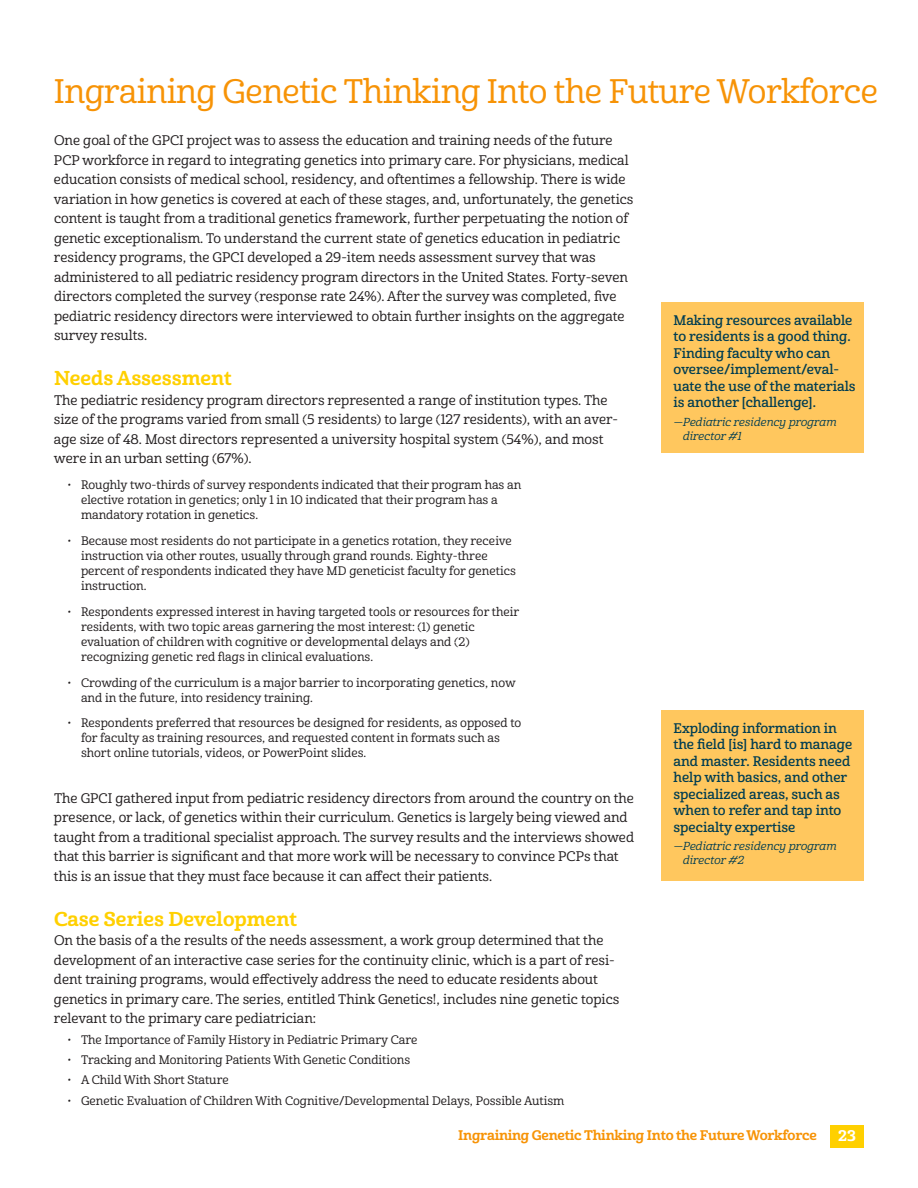
<style>
.page{position:relative;width:918px;height:1188px;background:#fff}
.page>*{position:absolute;margin:0;border:0;box-sizing:border-box;transform-origin:0 0}
.t1{font:33px "Cabrito Nor Med";letter-spacing:-.015em;color:#f79306}
.t2{font:19.5px "Cabrito Nor Bol";color:#ffd000}
.t3{font:15px "Cabrito Nor Bol";color:#fff}
.t4{font:13.5px/19.5px "Cabrito Nor Med";color:#231f20}
.t5{font:13.5px/16.5px "Cabrito Nor Dem";color:#003d51}
.t6{font:13.5px "Cabrito Nor Bol";letter-spacing:-.015em;color:#f79306}
.t7{font:12px/15px "Cabrito Nor Med";color:#231f20}
.t8{font:11.25px/13.5px "Cabrito Nor Med It";color:#003d51}
</style>
<div class="page">
<div style="left:830px;top:1125px;width:34px;height:23px;background:#ffd000"></div>
<div style="left:662px;top:303px;width:202px;height:150px;background:#ffc75e"></div>
<div style="left:662px;top:710px;width:202px;height:171px;background:#ffc75e"></div>
<h1 class="t1" style="left:54px;top:79px;width:826px">Ingraining Genetic Thinking Into the Future Workforce</h1>
<p class="t4" style="left:54px;top:132px;width:581px">One goal of the GPCI project was to assess the education and training needs of the future PCP workforce in regard to integrating genetics into primary care. For physicians, medical education consists of medical school, residency, and oftentimes a fellowship. There is wide variation in how genetics is covered at each of these stages, and, unfortunately, the genetics content is taught from a traditional genetics framework, further perpetuating the notion of genetic exceptionalism. To understand the current state of genetics education in pediatric residency programs, the GPCI developed a 29-item needs assessment survey that was administered to all pediatric residency program directors in the United States. Forty-seven directors completed the survey (response rate 24%). After the survey was completed, five pediatric residency directors were interviewed to obtain further insights on the aggregate survey results.</p>
<h2 class="t2" style="left:54px;top:371px;width:179px">Needs Assessment</h2>
<p class="t4" style="left:54px;top:392px;width:566px">The pediatric residency program directors represented a range of institution types. The size of the programs varied from small (5 residents) to large (127 residents), with an aver&shy;age size of 48. Most directors represented a university hospital system (54%), and most were in an urban setting (67%).</p>
<p class="t7" style="left:81px;top:479px;width:442px;text-indent:-14px">• Roughly two-thirds of survey respondents indicated that their program has an elective rotation in genetics; only 1 in 10 indicated that their program has a mandatory rotation in genetics.</p>
<p class="t7" style="left:81px;top:535px;width:436px;text-indent:-14px">• Because most residents do not participate in a genetics rotation, they receive instruction via other routes, usually through grand rounds. Eighty-three percent of respondents indicated they have MD geneticist faculty for genetics instruction.</p>
<p class="t7" style="left:81px;top:605px;width:440px;text-indent:-14px">• Respondents expressed interest in having targeted tools or resources for their residents, with two topic areas garnering the most interest: (1) genetic evaluation of children with cognitive or developmental delays and (2) recognizing genetic red flags in clinical evaluations.</p>
<p class="t7" style="left:81px;top:676px;width:436px;text-indent:-14px">• Crowding of the curriculum is a major barrier to incorporating genetics, now and in the future, into residency training.</p>
<p class="t7" style="left:81px;top:717px;width:442px;text-indent:-14px">• Respondents preferred that resources be designed for residents, as opposed to for faculty as training resources, and requested content in formats such as short online tutorials, videos, or PowerPoint slides.</p>
<p class="t4" style="left:54px;top:790px;width:582px">The GPCI gathered input from pediatric residency directors from around the country on the presence, or lack, of genetics within their curriculum. Genetics is largely being viewed and taught from a traditional specialist approach. The survey results and the interviews showed that this barrier is significant and that more work will be necessary to convince PCPs that this is an issue that they must face because it can affect their patients.</p>
<h2 class="t2" style="left:54px;top:912px;width:244px">Case Series Development</h2>
<p class="t4" style="left:54px;top:932px;width:567px">On the basis of a the results of the needs assessment, a work group determined that the development of an interactive case series for the continuity clinic, which is a part of resi&shy;dent training programs, would effectively address the need to educate residents about genetics in primary care. The series, entitled Think Genetics!, includes nine genetic topics relevant to the primary care pediatrician:</p>
<p class="t7" style="left:68px;top:1033px;width:351px">• The Importance of Family History in Pediatric Primary Care</p>
<p class="t7" style="left:68px;top:1054px;width:344px">• Tracking and Monitoring Patients With Genetic Conditions</p>
<p class="t7" style="left:68px;top:1074px;width:163px">• A Child With Short Stature</p>
<p class="t7" style="left:68px;top:1094px;width:498px">• Genetic Evaluation of Children With Cognitive/Developmental Delays, Possible Autism</p>
<p class="t6" style="left:458px;top:1131px;width:360px">Ingraining Genetic Thinking Into the Future Workforce</p>
<p class="t3" style="left:838px;top:1131px;width:19px">23</p>
<p class="t5" style="left:673px;top:313px;width:184px">Making resources available to residents is a good thing.<br>Finding faculty who can oversee/implement/eval&shy;uate the use of the materials is another [challenge].</p>
<p class="t8" style="left:683px;top:417px;width:155px;text-indent:-9px">—Pediatric residency program director #1</p>
<p class="t5" style="left:673px;top:721px;width:180px">Exploding information in the field [is] hard to manage and master. Residents need help with basics, and other specialized areas, such as when to refer and tap into specialty expertise</p>
<p class="t8" style="left:683px;top:841px;width:155px;text-indent:-9px">—Pediatric residency program director #2</p>
</div>
